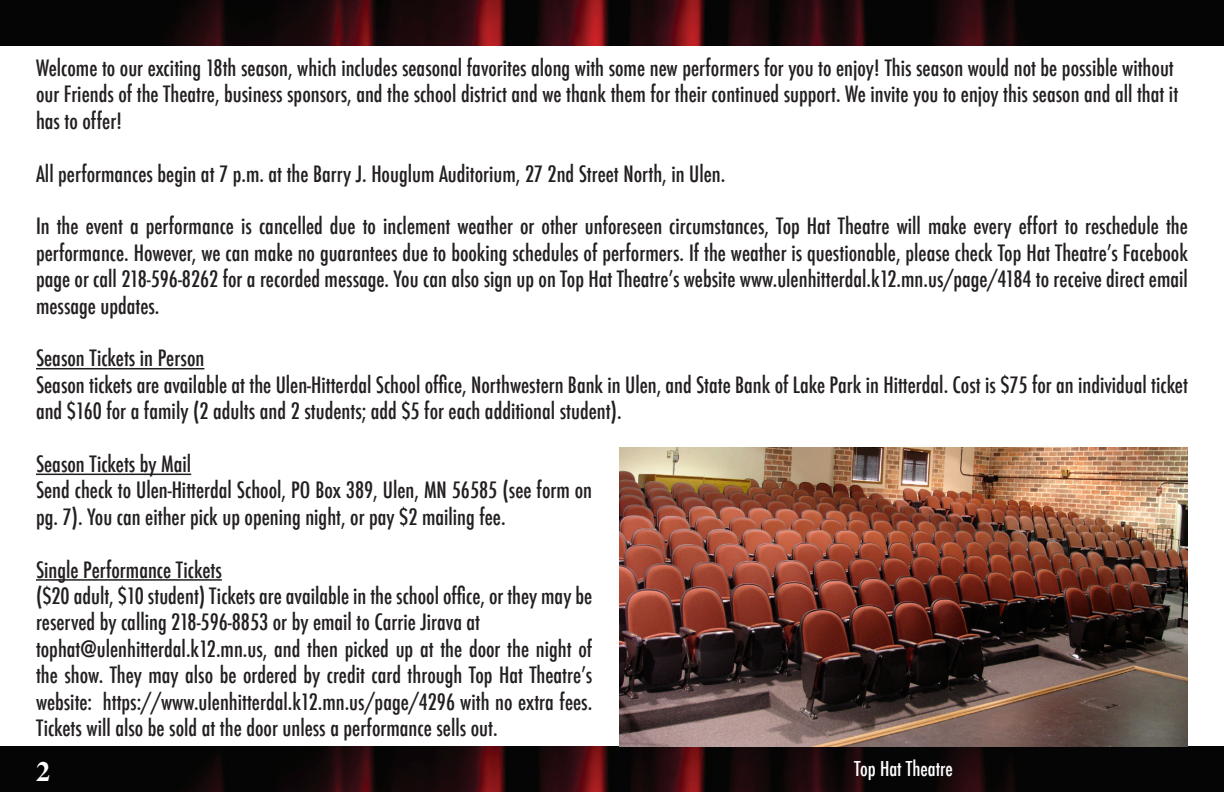
<style>
.page{position:relative;width:1224px;height:792px;background:#fff}
.page>*{position:absolute;margin:0;border:0;box-sizing:border-box;transform-origin:0 0}
.Table{font:700 28px "Times";color:#fff}
.Table-2{font:500 condensed 22px/26.4px "Futura";color:#231f20}
.Word{font:500 condensed 20px "Futura";color:#fff}
</style>
<div class="page">
<img style="left:0;top:747px;width:1224px;height:45px">
<hr style="left:36px;top:368px;width:168px;height:1px;background:#231f20">
<hr style="left:36px;top:474px;width:155px;height:1px;background:#231f20">
<hr style="left:36px;top:579px;width:186px;height:2px;background:#231f20">
<img style="left:619px;top:448px;width:569px;height:299px">
<img style="left:0;top:0;width:1224px;height:45px">
<p class="Table-2" style="left:36px;top:55px;width:1144px">Welcome to our exciting 18th season, which includes seasonal favorites along with some new performers for you to enjoy! This season would not be possible without our Friends of the Theatre, business sponsors, and the school district and we thank them for their continued support. We invite you to enjoy this season and all that it has to offer!</p>
<p class="Table-2" style="left:36px;top:160px;width:691px">All performances begin at 7 p.m. at the Barry J. Houglum Auditorium, 27 2nd Street North, in Ulen.</p>
<p class="Table-2" style="left:36px;top:213px;width:1153px;text-align:justify">In the event a performance is cancelled due to inclement weather or other unforeseen circumstances, Top Hat Theatre will make every effort to reschedule the performance. However, we can make no guarantees due to booking schedules of performers. If the weather is questionable, please check Top Hat Theatre’s Facebook page or call 218-596-8262 for a recorded message. You can also sign up on Top Hat Theatre’s website www.ulenhitterdal.k12.mn.us/page/4184 to receive direct email message updates.</p>
<p class="Table-2" style="left:36px;top:345px;width:170px">Season Tickets in Person</p>
<p class="Table-2" style="left:36px;top:372px;width:1153px">Season tickets are available at the Ulen-Hitterdal School office, Northwestern Bank in Ulen, and State Bank of Lake Park in Hitterdal. Cost is $75 for an individual ticket and $160 for a family (2 adults and 2 students; add $5 for each additional student).</p>
<p class="Table-2" style="left:36px;top:451px;width:157px">Season Tickets by Mail</p>
<p class="Table-2" style="left:36px;top:477px;width:558px">Send check to Ulen-Hitterdal School, PO Box 389, Ulen, MN 56585 (see form on pg. 7). You can either pick up opening night, or pay $2 mailing fee.</p>
<p class="Table-2" style="left:36px;top:556px;width:187px">Single Performance Tickets</p>
<p class="Table-2" style="left:36px;top:583px;width:558px">($20 adult, $10 student) Tickets are available in the school office, or they may be reserved by calling 218-596-8853 or by email to Carrie Jirava at</p>
<p class="Table-2" style="left:36px;top:636px;width:558px;text-align:justify">tophat@ulenhitterdal.k12.mn.us, and then picked up at the door the night of the show. They may also be ordered by credit card through Top Hat Theatre’s website: https://www.ulenhitterdal.k12.mn.us/page/4296 with no extra fees.<br>Tickets will also be sold at the door unless a performance sells out.</p>
<p class="Table" style="left:36px;top:755px;width:15px">2</p>
<p class="Word" style="left:854px;top:756px;width:100px">Top Hat Theatre</p>
</div>
